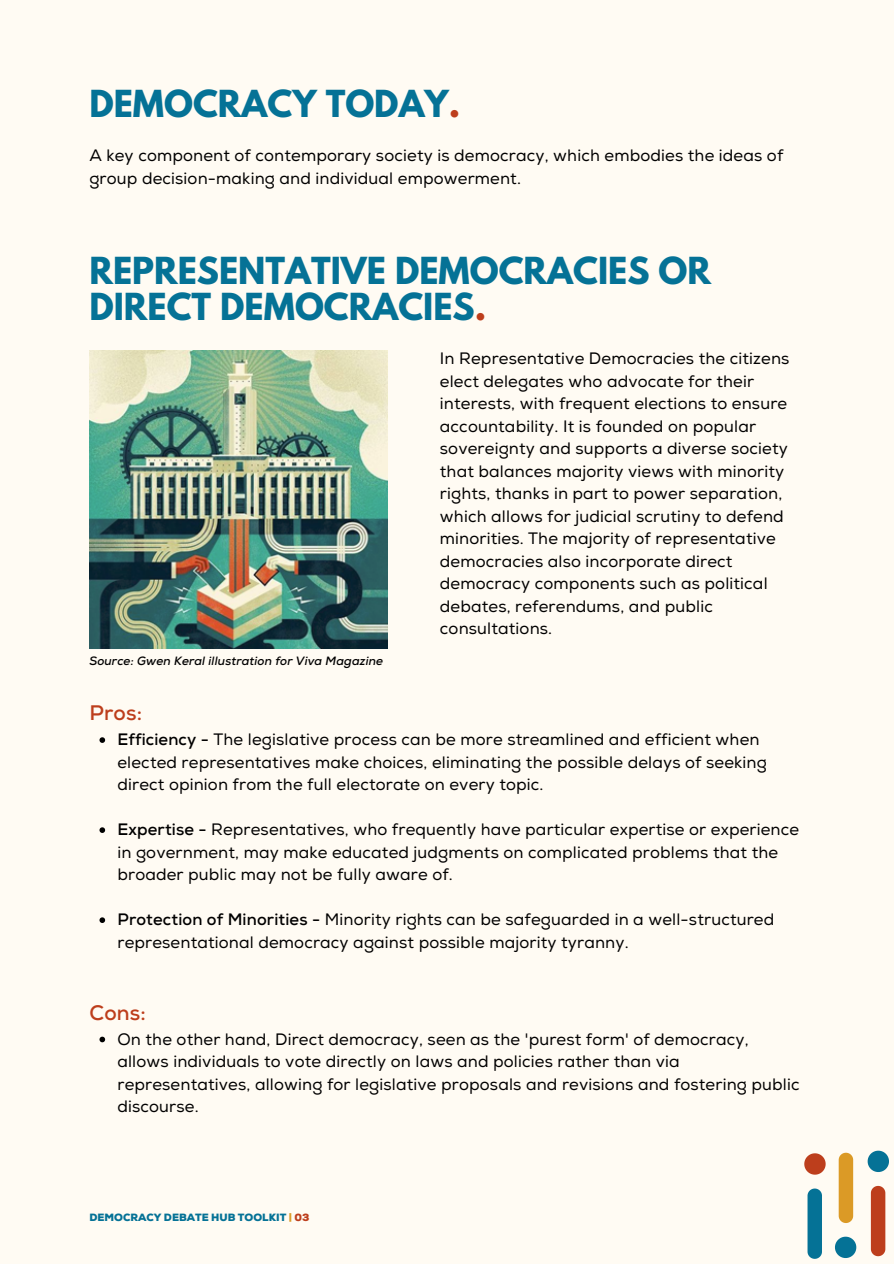
<style>
.page{position:relative;width:894px;height:1264px;background:#fff}
.page>*{position:absolute;margin:0;border:0;box-sizing:border-box;transform-origin:0 0}
.t1{font:700 33px/36px "League Spartan";color:#057296}
.t2{font:700 21px "Nexa";letter-spacing:.01em;color:#bd3e1c}
.t3{font:16.5px/22.5px "Nexa";letter-spacing:.01em;color:#000}
.t4{font:italic 700 12px "Nexa";letter-spacing:.01em;color:#000}
.t5{font:900 10.5px "Nexa";color:#057296}
.s1{color:#bd3e1c}
.s2{font-weight:700}
.s3{color:#db9a26}
</style>
<div class="page">
<div style="left:0;top:0;width:893px;height:1263px;background:#fffbf3"></div>
<svg style="left:807px;top:1188px;width:14px;height:70px"></svg>
<svg style="left:838px;top:1152px;width:14px;height:70px"></svg>
<svg style="left:804px;top:1153px;width:21px;height:21px"></svg>
<svg style="left:835px;top:1236px;width:21px;height:21px"></svg>
<svg style="left:870px;top:1185px;width:15px;height:71px"></svg>
<svg style="left:867px;top:1150px;width:21px;height:21px"></svg>
<img style="left:89px;top:350px;width:298px;height:298px">
<svg style="left:99px;top:737px;width:6px;height:6px"></svg>
<svg style="left:99px;top:827px;width:6px;height:6px"></svg>
<svg style="left:99px;top:917px;width:6px;height:6px"></svg>
<svg style="left:99px;top:1036px;width:6px;height:6px"></svg>
<h1 class="t1" style="left:89px;top:90px;width:372px">DEMOCRACY TODAY<span class="s1">.</span></h1>
<h1 class="t3" style="left:89px;top:145px;width:695px">A key component of contemporary society is democracy, which embodies the ideas of group decision-making and individual empowerment.</h1>
<h3 class="t1" style="left:89px;top:257px;width:623px">REPRESENTATIVE DEMOCRACIES OR<br>DIRECT DEMOCRACIES<span class="s1">.</span></h3>
<p class="t3" style="left:440px;top:348px;width:351px">In Representative Democracies the citizens elect delegates who advocate for their interests, with frequent elections to ensure accountability. It is founded on popular sovereignty and supports a diverse society that balances majority views with minority rights, thanks in part to power separation, which allows for judicial scrutiny to defend minorities. The majority of representative democracies also incorporate direct democracy components such as political debates, referendums, and public consultations.</p>
<h4 class="t4" style="left:89px;top:653px;width:295px">Source: Gwen Keral illustration for Viva Magazine</h4>
<h2 class="t2" style="left:89px;top:700px;width:54px">Pros:</h2>
<p class="t3" style="left:117px;top:728px;width:650px"><span class="s2">Efficiency -</span> The legislative process can be more streamlined and efficient when elected representatives make choices, eliminating the possible delays of seeking direct opinion from the full electorate on every topic.</p>
<p class="t3" style="left:117px;top:818px;width:683px"><span class="s2">Expertise -</span> Representatives, who frequently have particular expertise or experience in government, may make educated judgments on complicated problems that the broader public may not be fully aware of.</p>
<p class="t3" style="left:117px;top:908px;width:658px"><span class="s2">Protection of Minorities -</span> Minority rights can be safeguarded in a well-structured representational democracy against possible majority tyranny.</p>
<h2 class="t2" style="left:89px;top:1000px;width:58px">Cons:</h2>
<p class="t3" style="left:117px;top:1028px;width:683px">On the other hand, Direct democracy, seen as the 'purest form' of democracy, allows individuals to vote directly on laws and policies rather than via representatives, allowing for legislative proposals and revisions and fostering public discourse.</p>
<p class="t5" style="left:89px;top:1211px;width:221px">DEMOCRACY DEBATE HUB TOOLKIT <span class="s3">|</span> <span class="s1">03</span></p>
</div>
